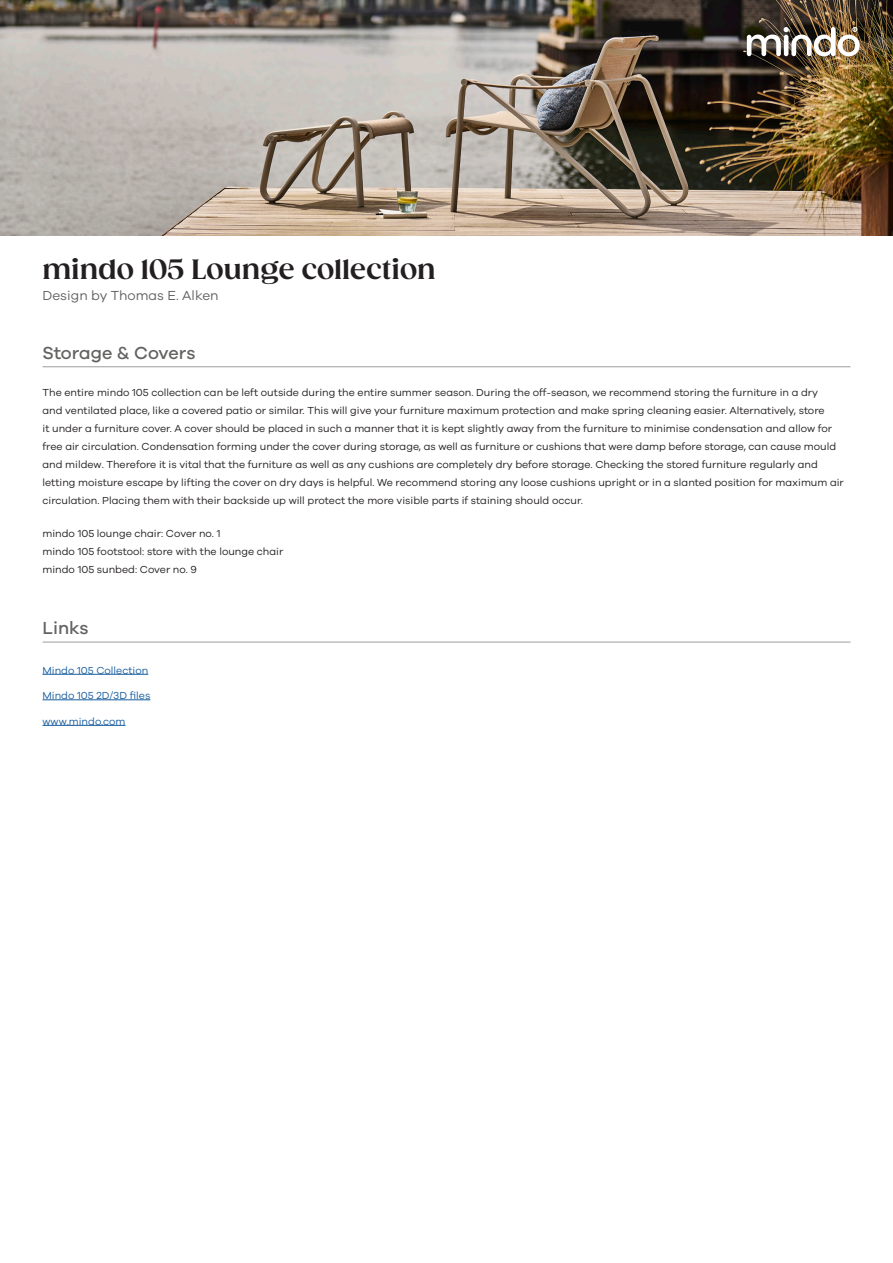
<style>
.page{position:relative;width:893px;height:1263px;background:#fff}
.page>*{position:absolute;margin:0;border:0;box-sizing:border-box;transform-origin:0 0}
.t1{font:700 27px "Gazpacho";color:#231f20}
.t2{font:500 18px "Galano Grotesque";color:#636362}
.t3{font:13.5px "Galano Grotesque";color:#636362}
.t4{font:10.5px/18px "Galano Grotesque";color:#231f20}
.t5{font:10.5px "Galano Grotesque";color:#175d9e}
</style>
<div class="page">
<img style="left:0;top:0;width:893px;height:236px">
<img style="left:747px;top:27px;width:113px;height:29px">
<hr style="left:43px;top:366px;width:807px;height:1px;background:#9e9e9e">
<hr style="left:43px;top:642px;width:807px;height:1px;background:#9e9e9e">
<hr style="left:43px;top:674px;width:105px;height:1px;background:#175d9e">
<hr style="left:43px;top:699px;width:107px;height:1px;background:#175d9e">
<hr style="left:43px;top:725px;width:83px;height:1px;background:#175d9e">
<h1 class="t1" style="left:43px;top:253px;width:395px">mindo 105 Lounge collection</h1>
<p class="t3" style="left:43px;top:287px;width:178px">Design by Thomas E. Alken</p>
<h2 class="t2" style="left:43px;top:342px;width:154px">Storage &amp; Covers</h2>
<p class="t4" style="left:43px;top:383px;width:803px">The entire mindo 105 collection can be left outside during the entire summer season. During the off-season, we recommend storing the furniture in a dry<br>and ventilated place, like a covered patio or similar. This will give your furniture maximum protection and make spring cleaning easier. Alternatively, store<br>it under a furniture cover. A cover should be placed in such a manner that it is kept slightly away from the furniture to minimise condensation and allow for free air circulation. Condensation forming under the cover during storage, as well as furniture or cushions that were damp before storage, can cause mould and mildew. Therefore it is vital that the furniture as well as any cushions are completely dry before storage. Checking the stored furniture regularly and letting moisture escape by lifting the cover on dry days is helpful. We recommend storing any loose cushions upright or in a slanted position for maximum air circulation. Placing them with their backside up will protect the more visible parts if staining should occur.</p>
<p class="t4" style="left:43px;top:524px;width:179px">mindo 105 lounge chair: Cover no. 1</p>
<p class="t4" style="left:43px;top:542px;width:242px">mindo 105 footstool: store with the lounge chair</p>
<p class="t4" style="left:43px;top:560px;width:156px">mindo 105 sunbed: Cover no. 9</p>
<h2 class="t2" style="left:43px;top:617px;width:48px">Links</h2>
<p class="t5" style="left:43px;top:664px;width:107px">Mindo 105 Collection</p>
<p class="t5" style="left:43px;top:689px;width:109px">Mindo 105 2D/3D files</p>
<p class="t5" style="left:43px;top:715px;width:85px">www.mindo.com</p>
</div>
